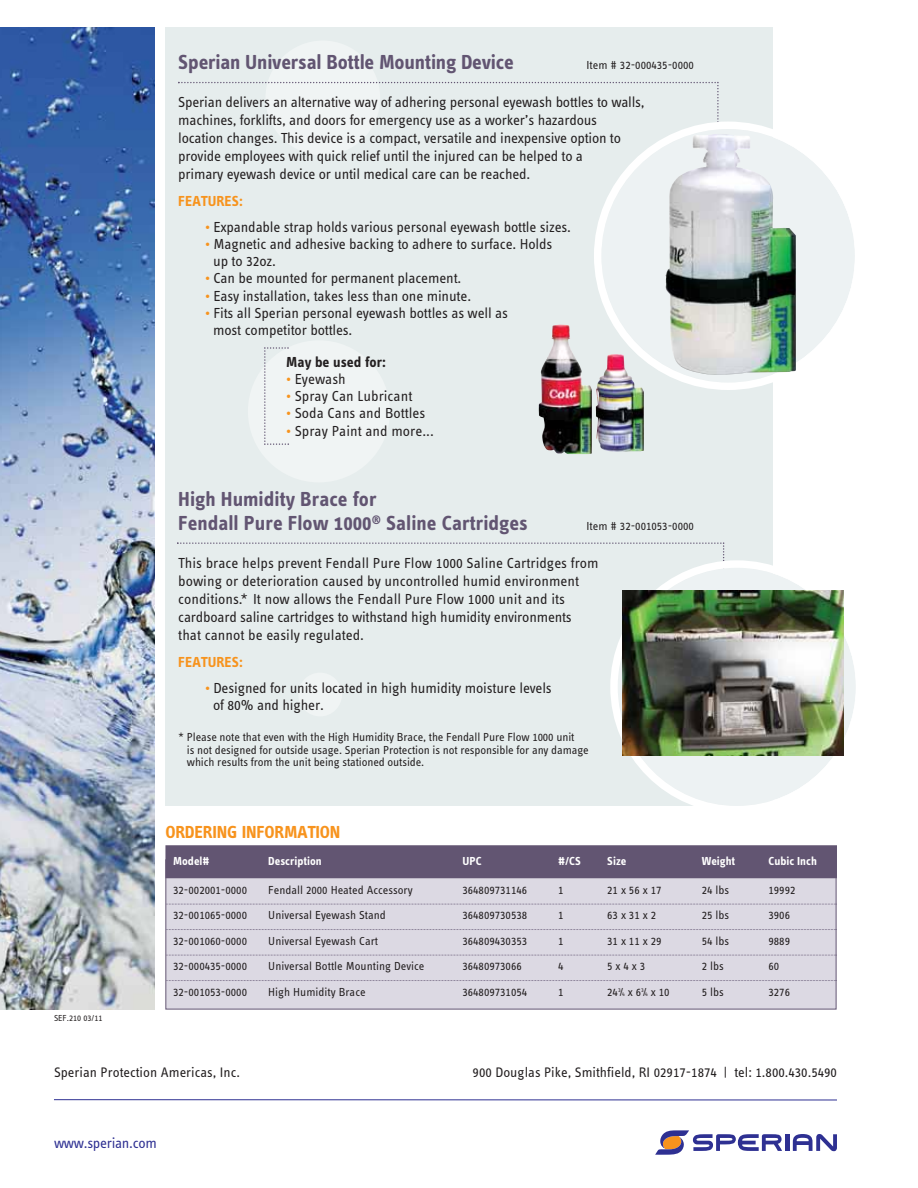
<style>
.page{position:relative;width:918px;height:1188px;background:#fff}
.page>*{position:absolute;margin:0;border:0;box-sizing:border-box;transform-origin:0 0}
.t1{font:21px/24px "Info Text Bold Tf";color:#625572}
.t2{font:18px "Info Text Bold Tf";letter-spacing:-.01em;color:#f7931d}
.t3{font:15px/18px "Info Text Regular Tf";letter-spacing:-.01em;color:#231f20}
.t4{font:15px "Info Text Bold Tf";color:#f7931d}
.t5{font:15px "Info Text Regular Tf";letter-spacing:-.02em;color:#2e3092}
.t6{font:15px "Info Text Bold Tf";color:#231f20}
.t7{font:14.25px "Info Text Regular Tf";color:#231f20}
.t8{font:12px/12.8px "Info Text Regular Tf";color:#231f20}
.t9{font:12px "Info Text Bold Tf";color:#fff}
.t10{font:9px "Info Text Regular Tf";color:#231f20}
.s1{font-size:13.5px;color:#f7931d}
.s2{font-size:6px}
</style>
<div class="page">
<div style="left:165px;top:27px;width:608px;height:778px;background:#e6eded"></div>
<img style="left:0;top:27px;width:155px;height:982px">
<div style="left:248px;top:340px;width:142px;height:142px;background:#f0f4f4;border-radius:50%"></div>
<div style="left:298px;top:673px;width:44px;height:43px;background:#f0f4f4;border-radius:50%"></div>
<div style="left:265px;top:41px;width:115px;height:114px;background:#f0f4f4;border-radius:50%"></div>
<div style="left:166px;top:860px;width:670px;height:149px;background:#dcd9e3"></div>
<div style="left:165px;top:845px;width:672px;height:33px;background:#625572"></div>
<svg style="left:166px;top:904px;width:671px;height:1px"></svg>
<svg style="left:166px;top:929px;width:671px;height:1px"></svg>
<svg style="left:166px;top:955px;width:671px;height:1px"></svg>
<svg style="left:166px;top:980px;width:671px;height:1px"></svg>
<hr style="left:785px;top:1134px;width:4px;height:17px;background:#2e3092">
<svg style="left:655px;top:1130px;width:127px;height:25px"></svg>
<svg style="left:793px;top:1134px;width:44px;height:17px"></svg>
<hr style="left:54px;top:1099px;width:783px;height:1px;background:#2e3092">
<svg style="left:178px;top:82px;width:541px;height:40px"></svg>
<svg style="left:177px;top:542px;width:547px;height:18px"></svg>
<img style="left:539px;top:325px;width:53px;height:129px">
<img style="left:596px;top:390px;width:48px;height:62px">
<svg style="left:594px;top:122px;width:261px;height:268px"></svg>
<img style="left:665px;top:134px;width:131px;height:241px">
<svg style="left:610px;top:560px;width:246px;height:246px"></svg>
<img style="left:622px;top:591px;width:222px;height:165px">
<svg style="left:264px;top:347px;width:25px;height:98px"></svg>
<h1 class="t1" style="left:178px;top:52px;width:337px">Sperian Universal Bottle Mounting Device</h1>
<p class="t8" style="left:587px;top:59px;width:109px">Item # 32-000435-0000</p>
<p class="t3" style="left:178px;top:94px;width:468px">Sperian delivers an alternative way of adhering personal eyewash bottles to walls, machines, forklifts, and doors for emergency use as a worker’s hazardous location changes. This device is a compact, versatile and inexpensive option to provide employees with quick relief until the injured can be helped to a<br>primary eyewash device or until medical care can be reached.</p>
<p class="t4" style="left:178px;top:195px;width:66px">FEATURES:</p>
<p class="t3" style="left:205px;top:219px;width:367px"><span class="s1">•</span> Expandable strap holds various personal eyewash bottle sizes.</p>
<p class="t3" style="left:213px;top:236px;width:341px;line-height:17.2px;text-indent:-8px"><span class="s1">•</span> Magnetic and adhesive backing to adhere to surface. Holds up to 32oz.</p>
<p class="t3" style="left:205px;top:271px;width:258px"><span class="s1">•</span> Can be mounted for permanent placement.</p>
<p class="t3" style="left:205px;top:288px;width:267px"><span class="s1">•</span> Easy installation, takes less than one minute.</p>
<p class="t3" style="left:213px;top:305px;width:296px;line-height:17.2px;text-indent:-8px"><span class="s1">•</span> Fits all Sperian personal eyewash bottles as well as most competitor bottles.</p>
<p class="t6" style="left:286px;top:356px;width:101px">May be used for:</p>
<p class="t3" style="left:286px;top:371px;width:61px"><span class="s1">•</span> Eyewash</p>
<p class="t3" style="left:286px;top:388px;width:128px"><span class="s1">•</span> Spray Can Lubricant</p>
<p class="t3" style="left:286px;top:406px;width:141px"><span class="s1">•</span> Soda Cans and Bottles</p>
<p class="t3" style="left:286px;top:423px;width:149px"><span class="s1">•</span> Spray Paint and more...</p>
<h1 class="t1" style="left:178px;top:489px;width:351px">High Humidity Brace for<br>Fendall Pure Flow 1000<sup>®</sup> Saline Cartridges</h1>
<p class="t8" style="left:587px;top:521px;width:109px">Item # 32-001053-0000</p>
<p class="t3" style="left:178px;top:556px;width:422px">This brace helps prevent Fendall Pure Flow 1000 Saline Cartridges from bowing or deterioration caused by uncontrolled humid environment conditions.* It now allows the Fendall Pure Flow 1000 unit and its cardboard saline cartridges to withstand high humidity environments<br>that cannot be easily regulated.</p>
<p class="t4" style="left:178px;top:656px;width:66px">FEATURES:</p>
<p class="t3" style="left:213px;top:680px;width:340px;line-height:17.2px;text-indent:-8px"><span class="s1">•</span> Designed for units located in high humidity moisture levels of 80% and higher.</p>
<p class="t8" style="left:187px;top:731px;width:403px;text-indent:-9px">* Please note that even with the High Humidity Brace, the Fendall Pure Flow 1000 unit<br>is not designed for outside usage. Sperian Protection is not responsible for any damage which results from the unit being stationed outside.</p>
<p class="t2" style="left:165px;top:825px;width:176px">ORDERING INFORMATION</p>
<p class="t10" style="left:54px;top:1015px;width:50px">SEF.210 03/11</p>
<p class="t9" style="left:173px;top:857px;width:38px">Model#</p>
<p class="t9" style="left:268px;top:857px;width:55px">Description</p>
<p class="t9" style="left:462px;top:857px;width:21px">UPC</p>
<p class="t9" style="left:558px;top:857px;width:24px">#/CS</p>
<p class="t9" style="left:607px;top:857px;width:21px">Size</p>
<p class="t9" style="left:702px;top:857px;width:35px">Weight</p>
<p class="t9" style="left:769px;top:857px;width:50px">Cubic Inch</p>
<p class="t8" style="left:173px;top:885px;width:75px">32-002001-0000</p>
<p class="t8" style="left:268px;top:885px;width:146px">Fendall 2000 Heated Accessory</p>
<p class="t8" style="left:462px;top:885px;width:66px">364809731146</p>
<p class="t8" style="left:558px;top:885px;width:7px">1</p>
<p class="t8" style="left:607px;top:885px;width:56px">21 x 56 x 17</p>
<p class="t8" style="left:702px;top:885px;width:29px">24 lbs</p>
<p class="t8" style="left:769px;top:885px;width:28px">19992</p>
<p class="t8" style="left:173px;top:910px;width:75px">32-001065-0000</p>
<p class="t8" style="left:268px;top:910px;width:119px">Universal Eyewash Stand</p>
<p class="t8" style="left:462px;top:910px;width:66px">364809730538</p>
<p class="t8" style="left:558px;top:910px;width:7px">1</p>
<p class="t8" style="left:607px;top:910px;width:50px">63 x 31 x 2</p>
<p class="t8" style="left:702px;top:910px;width:29px">25 lbs</p>
<p class="t8" style="left:769px;top:910px;width:23px">3906</p>
<p class="t8" style="left:173px;top:936px;width:75px">32-001060-0000</p>
<p class="t8" style="left:268px;top:936px;width:111px">Universal Eyewash Cart</p>
<p class="t8" style="left:462px;top:936px;width:66px">364809430353</p>
<p class="t8" style="left:558px;top:936px;width:7px">1</p>
<p class="t8" style="left:607px;top:936px;width:56px">31 x 11 x 29</p>
<p class="t8" style="left:702px;top:936px;width:29px">54 lbs</p>
<p class="t8" style="left:769px;top:936px;width:23px">9889</p>
<p class="t8" style="left:173px;top:961px;width:75px">32-000435-0000</p>
<p class="t8" style="left:268px;top:961px;width:158px">Universal Bottle Mounting Device</p>
<p class="t8" style="left:462px;top:961px;width:61px">36480973066</p>
<p class="t8" style="left:558px;top:961px;width:7px">4</p>
<p class="t8" style="left:607px;top:961px;width:40px">5 x 4 x 3</p>
<p class="t8" style="left:702px;top:961px;width:24px">2 lbs</p>
<p class="t8" style="left:769px;top:961px;width:12px">60</p>
<p class="t8" style="left:173px;top:987px;width:75px">32-001053-0000</p>
<p class="t8" style="left:268px;top:987px;width:99px">High Humidity Brace</p>
<p class="t8" style="left:462px;top:987px;width:66px">364809731054</p>
<p class="t8" style="left:558px;top:987px;width:7px">1</p>
<p class="t8" style="left:607px;top:987px;width:64px">24<sup>3</sup>⁄<span class="s2">4</span> x 6<sup>3</sup>⁄<span class="s2">4</span> x 10</p>
<p class="t8" style="left:702px;top:987px;width:24px">5 lbs</p>
<p class="t8" style="left:769px;top:987px;width:23px">3276</p>
<p class="t7" style="left:54px;top:1067px;width:188px">Sperian Protection Americas, Inc.</p>
<p class="t7" style="left:473px;top:1067px;width:366px">900 Douglas Pike, Smithfield, RI 02917-1874 | tel: 1.800.430.5490</p>
<p class="t5" style="left:54px;top:1137px;width:104px">www.sperian.com</p>
</div>
